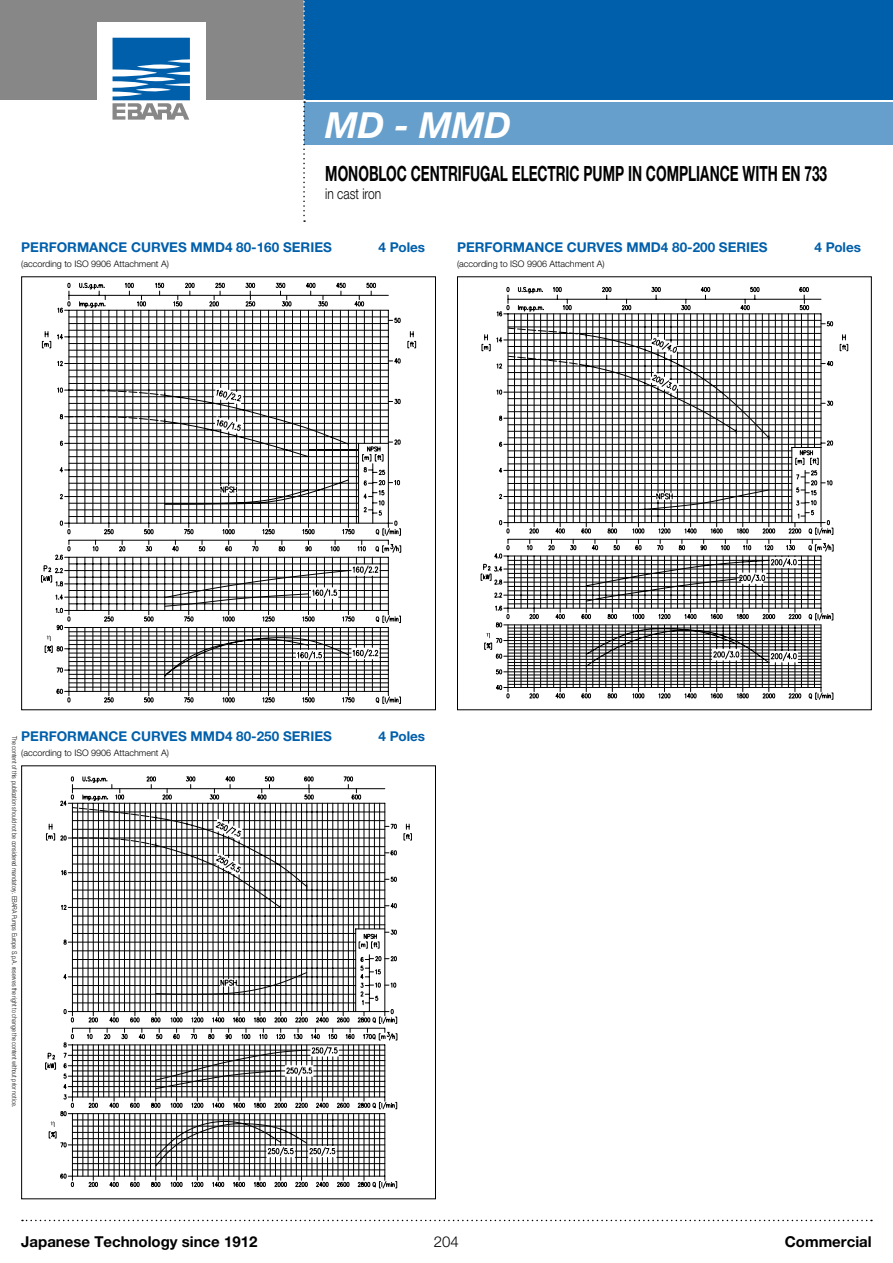
<style>
.page{position:relative;width:893px;height:1263px;background:#fff}
.page>*{position:absolute;margin:0;border:0;box-sizing:border-box;transform-origin:0 0}
.t1{font:italic 700 36px "Helvetica Neue LTW1 G";color:#fff}
.t2{font:700 21px "Helvetica Neue LTW1 G";color:#000;scale:.65 1}
.t3{font:700 15px "Helvetica Neue LTW1 G";color:#000}
.t4{font:300 15px "Helvetica Neue LTW1 G";color:#000;scale:.8 1}
.t5{font:300 15px "Helvetica Neue LTW1 G";color:#000}
.t6{font:700 13.5px "Helvetica Neue LTW1 G";color:#005faa}
.t7{font:300 9px "Helvetica Neue LTW1 G";color:#000}
.t8{font:300 6.75px "Helvetica Neue LTW1 G";color:#000;scale:.8 1}
</style>
<div class="page">
<div style="left:304px;top:0;width:589px;height:100px;background:#005faa"></div>
<div style="left:304px;top:102px;width:589px;height:43px;background:#669fcc"></div>
<div style="left:0;top:0;width:304px;height:100px;background:#878787"></div>
<svg style="left:303px;top:1px;width:2px;height:221px"></svg>
<svg style="left:22px;top:1220px;width:850px;height:1px"></svg>
<div style="left:97px;top:22px;width:108px;height:113px;background:#fff"></div>
<svg style="left:113px;top:38px;width:77px;height:82px"></svg>
<svg style="left:56px;top:282px;width:333px;height:412px"></svg>
<svg style="left:57px;top:307px;width:344px;height:395px"></svg>
<svg style="left:69px;top:310px;width:320px;height:377px"></svg>
<svg style="left:41px;top:331px;width:375px;height:322px"></svg>
<svg style="left:496px;top:287px;width:325px;height:26px"></svg>
<svg style="left:496px;top:313px;width:325px;height:385px"></svg>
<svg style="left:481px;top:334px;width:367px;height:316px"></svg>
<svg style="left:77px;top:776px;width:303px;height:25px"></svg>
<svg style="left:60px;top:803px;width:325px;height:384px"></svg>
<svg style="left:155px;top:1138px;width:230px;height:28px"></svg>
<svg style="left:45px;top:824px;width:367px;height:314px"></svg>
<h1 class="t1" style="left:325px;top:103px;width:187px">MD - MMD</h1>
<h2 class="t2" style="left:325px;top:161px;width:774px">MONOBLOC CENTRIFUGAL ELECTRIC PUMP IN COMPLIANCE WITH EN 733</h2>
<h3 class="t4" style="left:325px;top:185px;width:72px">in cast iron</h3>
<h3 class="t6" style="left:21px;top:239px;width:312px">PERFORMANCE CURVES MMD4 80-160 SERIES</h3>
<h3 class="t6" style="left:379px;top:239px;width:48px">4 Poles</h3>
<h3 class="t7" style="left:21px;top:258px;width:149px">(according to ISO 9906 Attachment A)</h3>
<h3 class="t6" style="left:457px;top:239px;width:312px">PERFORMANCE CURVES MMD4 80-200 SERIES</h3>
<h3 class="t6" style="left:814px;top:239px;width:48px">4 Poles</h3>
<h3 class="t7" style="left:457px;top:258px;width:149px">(according to ISO 9906 Attachment A)</h3>
<h3 class="t6" style="left:21px;top:728px;width:312px">PERFORMANCE CURVES MMD4 80-250 SERIES</h3>
<h3 class="t6" style="left:379px;top:728px;width:48px">4 Poles</h3>
<h3 class="t7" style="left:21px;top:747px;width:149px">(according to ISO 9906 Attachment A)</h3>
<p class="t8" style="left:19px;top:736px;width:466px;rotate:90deg">The content of this publication should not be considered mandatory. EBARA Pumps Europe S.p.A. reserves the right to change the content without prior notice.</p>
<h3 class="t3" style="left:21px;top:1232px;width:238px">Japanese Technology since 1912</h3>
<h3 class="t5" style="left:434px;top:1232px;width:27px">204</h3>
<h3 class="t3" style="left:785px;top:1232px;width:88px">Commercial</h3>
</div>
